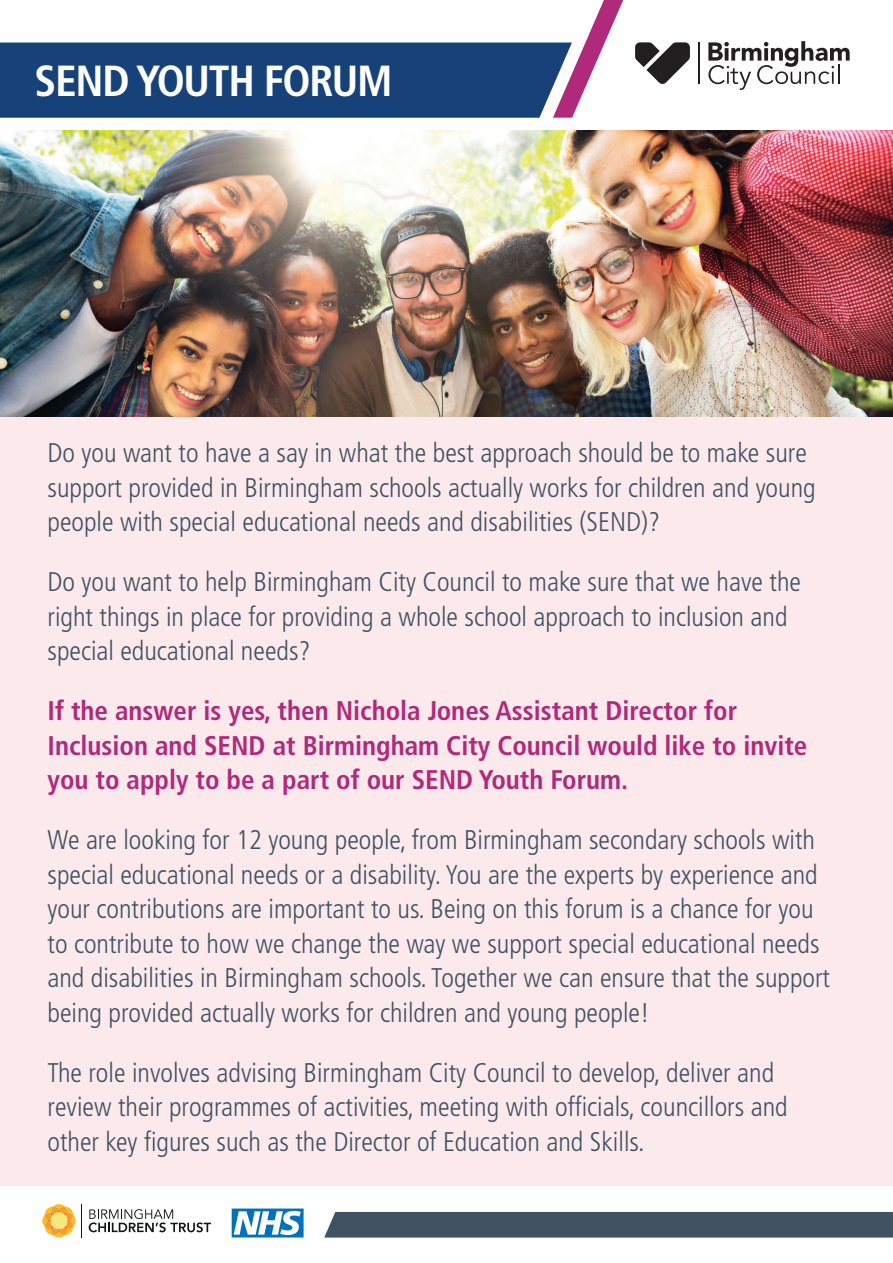
<style>
.page{position:relative;width:893px;height:1263px;background:#fff}
.page>*{position:absolute;margin:0;border:0;box-sizing:border-box;transform-origin:0 0}
.t1{font:700 condensed 43.5px "Frutiger";letter-spacing:-.03em;color:#fff}
.t2{font:300 condensed 27px/34.5px "Frutiger";color:#3e5261}
.t3{font:700 condensed 27px/34.5px "Frutiger";color:#b1297a}
</style>
<div class="page">
<svg style="left:708px;top:41px;width:142px;height:49px"></svg>
<hr style="left:698px;top:42px;width:2px;height:42px;background:#231f20">
<svg style="left:635px;top:42px;width:55px;height:42px"></svg>
<svg style="left:0;top:0;width:623px;height:118px"></svg>
<div style="left:0;top:130px;width:893px;height:1094px;background:#fce9ec"></div>
<img style="left:0;top:130px;width:893px;height:287px">
<div style="left:0;top:1187px;width:893px;height:75px;background:#fff"></div>
<hr style="left:81px;top:1204px;width:1px;height:33px;background:#121516">
<svg style="left:53px;top:1204px;width:12px;height:5px"></svg>
<svg style="left:42px;top:1206px;width:851px;height:31px"></svg>
<p class="t1" style="left:35px;top:55px;width:359px">SEND YOUTH FORUM</p>
<p class="t2" style="left:47px;top:436px;width:770px">Do you want to have a say in what the best approach should be to make sure support provided in Birmingham schools actually works for children and young people with special educational needs and disabilities (SEND)?</p>
<p class="t2" style="left:47px;top:565px;width:755px">Do you want to help Birmingham City Council to make sure that we have the right things in place for providing a whole school approach to inclusion and special educational needs?</p>
<p class="t3" style="left:47px;top:694px;width:761px">If the answer is yes, then Nichola Jones Assistant Director for<br>Inclusion and SEND at Birmingham City Council would like to invite you to apply to be a part of our SEND Youth Forum.</p>
<p class="t2" style="left:47px;top:823px;width:784px">We are looking for 12 young people, from Birmingham secondary schools with special educational needs or a disability. You are the experts by experience and your contributions are important to us. Being on this forum is a chance for you to contribute to how we change the way we support special educational needs and disabilities in Birmingham schools. Together we can ensure that the support being provided actually works for children and young people!</p>
<p class="t2" style="left:47px;top:1056px;width:742px">The role involves advising Birmingham City Council to develop, deliver and review their programmes of activities, meeting with officials, councillors and other key figures such as the Director of Education and Skills.</p>
</div>
